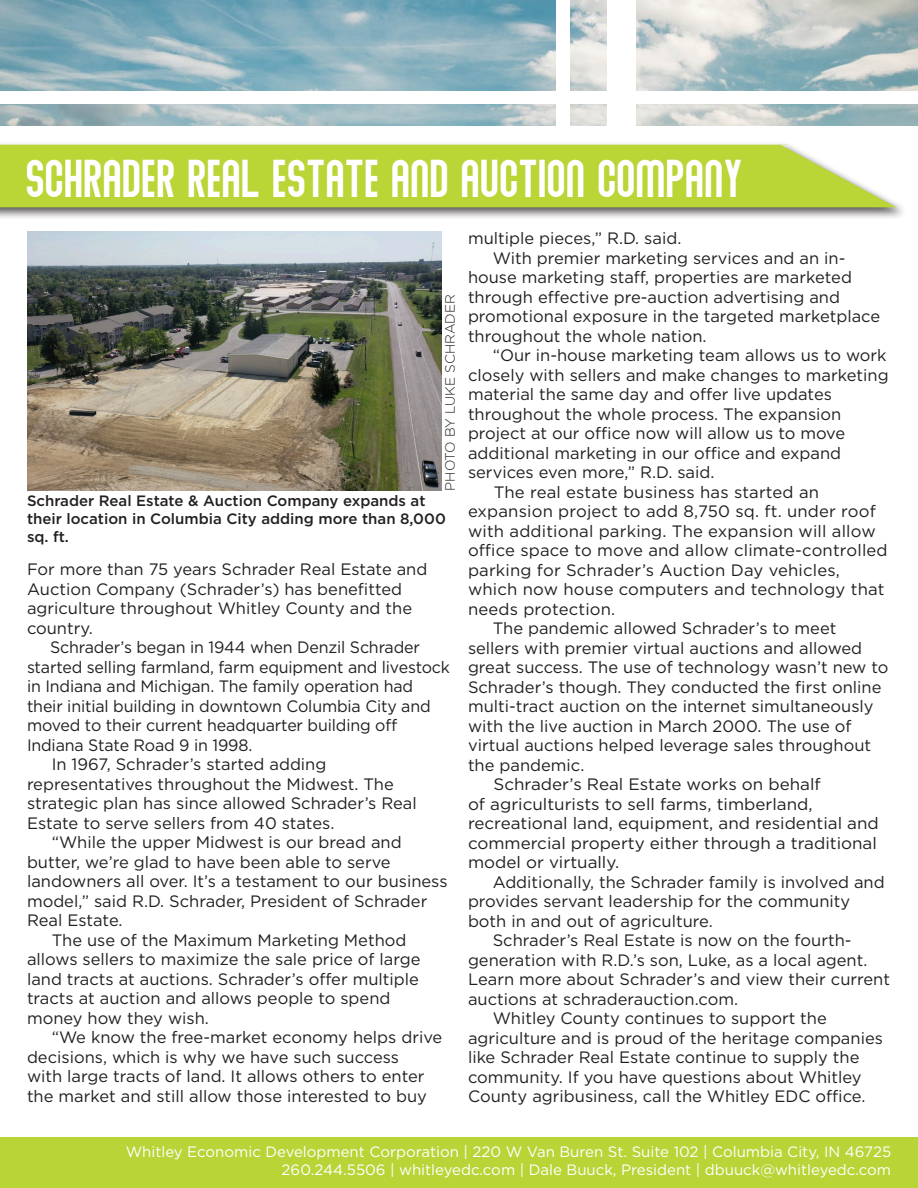
<style>
.page{position:relative;width:918px;height:1188px;background:#fff}
.page>*{position:absolute;margin:0;border:0;box-sizing:border-box;transform-origin:0 0}
.t1{font:45px "Abraham";color:#fff}
.t2{font:16.5px/19.5px "Gotham";color:#231f20}
.t3{font:15px/18px "Gotham";color:#fff;text-align:right}
.t4{font:500 15px/18px "Gotham";color:#231f20}
.t5{font:300 13.5px "Gotham";color:#231f20}
</style>
<div class="page">
<div style="left:0;top:141px;width:908px;height:80px;background:#231f20;opacity:.75"></div>
<div style="left:0;top:145px;width:896px;height:62px;background:#b9d536"></div>
<img style="left:0;top:0;width:918px;height:125px">
<div style="left:0;top:1137px;width:918px;height:51px;background:#b8d437"></div>
<div style="left:556px;top:0;width:14px;height:125px;background:#fff"></div>
<div style="left:608px;top:0;width:28px;height:125px;background:#fff"></div>
<div style="left:0;top:91px;width:918px;height:13px;background:#fff"></div>
<img style="left:27px;top:231px;width:414px;height:260px">
<p class="t1" style="left:27px;top:146px;width:719px">SCHRADER REAL ESTATE AND AUCTION COMPANY</p>
<p class="t5" style="left:441px;top:491px;width:198px;rotate:-90deg">PHOTO BY LUKE SCHRADER</p>
<p class="t4" style="left:27px;top:492px;width:420px">Schrader Real Estate &amp; Auction Company expands at their location in Columbia City adding more than 8,000 sq. ft.</p>
<p class="t2" style="left:27px;top:559px;width:402px">For more than 75 years Schrader Real Estate and Auction Company (Schrader’s) has benefitted agriculture throughout Whitley County and the country.</p>
<p class="t2" style="left:27px;top:637px;width:425px;text-indent:23px">Schrader’s began in 1944 when Denzil Schrader started selling farmland, farm equipment and livestock in Indiana and Michigan. The family operation had their initial building in downtown Columbia City and moved to their current headquarter building off Indiana State Road 9 in 1998.</p>
<p class="t2" style="left:27px;top:754px;width:391px;text-indent:25px">In 1967, Schrader’s started adding representatives throughout the Midwest. The strategic plan has since allowed Schrader’s Real Estate to serve sellers from 40 states.</p>
<p class="t2" style="left:27px;top:832px;width:422px;text-indent:25px">“While the upper Midwest is our bread and butter, we’re glad to have been able to serve landowners all over. It’s a testament to our business model,” said R.D. Schrader, President of Schrader Real Estate.</p>
<p class="t2" style="left:27px;top:930px;width:395px;text-indent:25px">The use of the Maximum Marketing Method allows sellers to maximize the sale price of large land tracts at auctions. Schrader’s offer multiple tracts at auction and allows people to spend money how they wish.</p>
<p class="t2" style="left:27px;top:1027px;width:417px;text-indent:25px">“We know the free-market economy helps drive decisions, which is why we have such success<br>with large tracts of land. It allows others to enter the market and still allow those interested to buy</p>
<p class="t2" style="left:468px;top:228px;width:215px">multiple pieces,” R.D. said.</p>
<p class="t2" style="left:468px;top:248px;width:414px;text-indent:25px">With premier marketing services and an in&shy;house marketing staff, properties are marketed through effective pre-auction advertising and promotional exposure in the targeted marketplace throughout the whole nation.</p>
<p class="t2" style="left:468px;top:345px;width:422px;text-indent:25px">“Our in-house marketing team allows us to work closely with sellers and make changes to marketing material the same day and offer live updates throughout the whole process. The expansion project at our office now will allow us to move additional marketing in our office and expand services even more,” R.D. said.</p>
<p class="t2" style="left:468px;top:482px;width:421px;text-indent:26px">The real estate business has started an expansion project to add 8,750 sq. ft. under roof with additional parking. The expansion will allow office space to move and allow climate-controlled parking for Schrader’s Auction Day vehicles, which now house computers and technology that needs protection.</p>
<p class="t2" style="left:468px;top:618px;width:422px;text-indent:25px">The pandemic allowed Schrader’s to meet sellers with premier virtual auctions and allowed great success. The use of technology wasn’t new to Schrader’s though. They conducted the first online multi-tract auction on the internet simultaneously with the live auction in March 2000. The use of virtual auctions helped leverage sales throughout the pandemic.</p>
<p class="t2" style="left:468px;top:774px;width:412px;text-indent:25px">Schrader’s Real Estate works on behalf<br>of agriculturists to sell farms, timberland, recreational land, equipment, and residential and commercial property either through a traditional model or virtually.</p>
<p class="t2" style="left:468px;top:872px;width:418px;text-indent:25px">Additionally, the Schrader family is involved and provides servant leadership for the community both in and out of agriculture.</p>
<p class="t2" style="left:468px;top:930px;width:424px;text-indent:25px">Schrader’s Real Estate is now on the fourth&shy;generation with R.D.’s son, Luke, as a local agent.<br>Learn more about Schrader’s and view their current auctions at schraderauction.com.</p>
<p class="t2" style="left:468px;top:1008px;width:417px;text-indent:25px">Whitley County continues to support the agriculture and is proud of the heritage companies like Schrader Real Estate continue to supply the community. If you have questions about Whitley County agribusiness, call the Whitley EDC office.</p>
<p class="t3" style="left:126px;top:1143px;width:767px">Whitley Economic Development Corporation | 220 W Van Buren St. Suite 102 | Columbia City, IN 46725<br>260.244.5506 | whitleyedc.com | Dale Buuck, President | dbuuck@whitleyedc.com</p>
</div>
